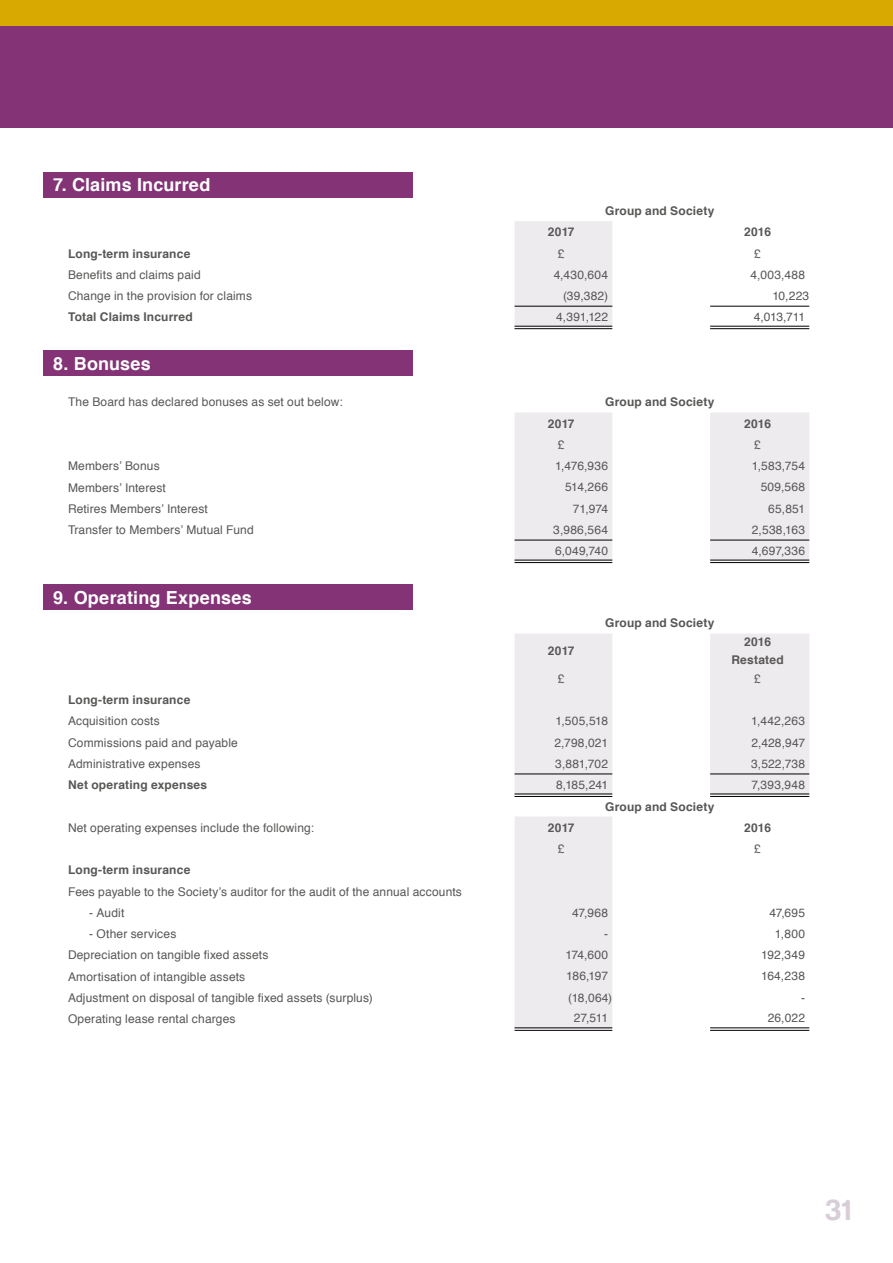
<style>
.page{position:relative;width:893px;height:1263px;background:#fff}
.page>*{position:absolute;margin:0;border:0;box-sizing:border-box;transform-origin:0 0}
.t1{font:30px "Harabara";color:#d7ced7}
.t2{font:700 18px "Helvetica";letter-spacing:.01em;color:#fff}
.t3{font:12px "Helvetica";letter-spacing:.015em;color:#575756}
.t4{font:700 12px/18px "Helvetica";letter-spacing:.015em;color:#575756;text-align:center}
</style>
<div class="page">
<div style="left:0;top:26px;width:893px;height:102px;background:#833376"></div>
<div style="left:0;top:0;width:893px;height:26px;background:#d8a900"></div>
<div style="left:514px;top:221px;width:98px;height:105px;background:#eeebef"></div>
<svg style="left:514px;top:412px;width:295px;height:617px;fill:#eeebef"></svg>
<svg style="left:710px;top:816px;width:99px;height:214px"></svg>
<hr style="left:514px;top:326px;width:98px;height:1px;background:#000">
<hr style="left:514px;top:328px;width:98px;height:1px;background:#000">
<hr style="left:710px;top:326px;width:99px;height:1px;background:#000">
<hr style="left:710px;top:328px;width:99px;height:1px;background:#000">
<hr style="left:514px;top:560px;width:98px;height:1px;background:#000">
<hr style="left:514px;top:562px;width:98px;height:1px;background:#000">
<hr style="left:710px;top:560px;width:99px;height:1px;background:#000">
<hr style="left:710px;top:562px;width:99px;height:1px;background:#000">
<hr style="left:514px;top:794px;width:98px;height:1px;background:#000">
<hr style="left:514px;top:796px;width:98px;height:1px;background:#000">
<hr style="left:710px;top:794px;width:99px;height:1px;background:#000">
<hr style="left:710px;top:796px;width:99px;height:1px;background:#000">
<hr style="left:710px;top:1027px;width:99px;height:1px;background:#000">
<hr style="left:710px;top:1030px;width:99px;height:1px;background:#000">
<hr style="left:514px;top:540px;width:98px;height:1px;background:#000">
<hr style="left:710px;top:540px;width:99px;height:1px;background:#000">
<hr style="left:514px;top:773px;width:98px;height:1px;background:#000">
<hr style="left:710px;top:773px;width:99px;height:1px;background:#000">
<hr style="left:514px;top:306px;width:98px;height:1px;background:#000">
<hr style="left:710px;top:306px;width:99px;height:1px;background:#000">
<hr style="left:514px;top:1027px;width:98px;height:1px;background:#000">
<hr style="left:514px;top:1030px;width:98px;height:1px;background:#000">
<div style="left:43px;top:172px;width:369px;height:26px;background:#833376"></div>
<div style="left:43px;top:351px;width:369px;height:25px;background:#833376"></div>
<div style="left:43px;top:584px;width:369px;height:26px;background:#833376"></div>
<h2 class="t2" style="left:53px;top:170px;width:159px">7. Claims Incurred</h2>
<p class="t4" style="left:605px;top:202px;width:111px">Group and Society</p>
<p class="t4" style="left:548px;top:223px;width:28px">2017</p>
<p class="t4" style="left:744px;top:223px;width:28px">2016</p>
<p class="t4" style="left:68px;top:244px;width:124px">Long-term insurance</p>
<p class="t3" style="left:558px;top:244px;width:8px">£</p>
<p class="t3" style="left:754px;top:244px;width:8px">£</p>
<p class="t3" style="left:68px;top:265px;width:134px">Benefits and claims paid</p>
<p class="t3" style="left:554px;top:265px;width:56px">4,430,604</p>
<p class="t3" style="left:750px;top:265px;width:56px">4,003,488</p>
<p class="t3" style="left:68px;top:287px;width:186px">Change in the provision for claims</p>
<p class="t3" style="left:563px;top:286px;width:46px">(39,382)</p>
<p class="t3" style="left:772px;top:286px;width:38px">10,223</p>
<p class="t4" style="left:68px;top:308px;width:126px">Total Claims Incurred</p>
<p class="t3" style="left:556px;top:307px;width:53px">4,391,122</p>
<p class="t3" style="left:754px;top:307px;width:53px">4,013,711</p>
<h2 class="t2" style="left:53px;top:349px;width:99px">8. Bonuses</h2>
<p class="t3" style="left:68px;top:393px;width:276px">The Board has declared bonuses as set out below:</p>
<p class="t4" style="left:605px;top:393px;width:111px">Group and Society</p>
<p class="t4" style="left:548px;top:415px;width:28px">2017</p>
<p class="t4" style="left:744px;top:415px;width:28px">2016</p>
<p class="t3" style="left:558px;top:435px;width:8px">£</p>
<p class="t3" style="left:754px;top:435px;width:8px">£</p>
<p class="t3" style="left:68px;top:457px;width:93px">Members’ Bonus</p>
<p class="t3" style="left:555px;top:457px;width:54px">1,476,936</p>
<p class="t3" style="left:752px;top:457px;width:55px">1,583,754</p>
<p class="t3" style="left:68px;top:478px;width:99px">Members’ Interest</p>
<p class="t3" style="left:565px;top:478px;width:44px">514,266</p>
<p class="t3" style="left:761px;top:478px;width:46px">509,568</p>
<p class="t3" style="left:68px;top:499px;width:141px">Retires Members’ Interest</p>
<p class="t3" style="left:573px;top:499px;width:37px">71,974</p>
<p class="t3" style="left:768px;top:499px;width:38px">65,851</p>
<p class="t3" style="left:68px;top:521px;width:187px">Transfer to Members’ Mutual Fund</p>
<p class="t3" style="left:553px;top:520px;width:56px">3,986,564</p>
<p class="t3" style="left:752px;top:520px;width:55px">2,538,163</p>
<p class="t3" style="left:555px;top:541px;width:54px">6,049,740</p>
<p class="t3" style="left:752px;top:541px;width:55px">4,697,336</p>
<h2 class="t2" style="left:53px;top:583px;width:200px">9. Operating Expenses</h2>
<p class="t4" style="left:605px;top:614px;width:111px">Group and Society</p>
<p class="t4" style="left:548px;top:642px;width:28px">2017</p>
<p class="t4" style="left:731px;top:633px;width:54px">2016<br>Restated</p>
<p class="t3" style="left:558px;top:669px;width:8px">£</p>
<p class="t3" style="left:754px;top:669px;width:8px">£</p>
<p class="t4" style="left:68px;top:691px;width:124px">Long-term insurance</p>
<p class="t3" style="left:68px;top:712px;width:93px">Acquisition costs</p>
<p class="t3" style="left:555px;top:712px;width:54px">1,505,518</p>
<p class="t3" style="left:751px;top:712px;width:55px">1,442,263</p>
<p class="t3" style="left:68px;top:733px;width:171px">Commissions paid and payable</p>
<p class="t3" style="left:554px;top:733px;width:55px">2,798,021</p>
<p class="t3" style="left:751px;top:733px;width:55px">2,428,947</p>
<p class="t3" style="left:68px;top:754px;width:134px">Administrative expenses</p>
<p class="t3" style="left:555px;top:754px;width:54px">3,881,702</p>
<p class="t3" style="left:751px;top:754px;width:55px">3,522,738</p>
<p class="t4" style="left:68px;top:776px;width:141px">Net operating expenses</p>
<p class="t3" style="left:556px;top:775px;width:53px">8,185,241</p>
<p class="t3" style="left:751px;top:775px;width:55px">7,393,948</p>
<p class="t4" style="left:605px;top:798px;width:111px">Group and Society</p>
<p class="t3" style="left:68px;top:818px;width:247px">Net operating expenses include the following:</p>
<p class="t4" style="left:548px;top:818px;width:28px">2017</p>
<p class="t4" style="left:744px;top:818px;width:28px">2016</p>
<p class="t3" style="left:558px;top:839px;width:8px">£</p>
<p class="t3" style="left:754px;top:839px;width:8px">£</p>
<p class="t4" style="left:68px;top:861px;width:124px">Long-term insurance</p>
<p class="t3" style="left:68px;top:882px;width:395px">Fees payable to the Society’s auditor for the audit of the annual accounts</p>
<p class="t3" style="left:89px;top:903px;width:37px">- Audit</p>
<p class="t3" style="left:572px;top:903px;width:37px">47,968</p>
<p class="t3" style="left:769px;top:903px;width:37px">47,695</p>
<p class="t3" style="left:89px;top:924px;width:89px">- Other services</p>
<p class="t3" style="left:604px;top:924px;width:5px">-</p>
<p class="t3" style="left:775px;top:924px;width:32px">1,800</p>
<p class="t3" style="left:68px;top:946px;width:202px">Depreciation on tangible fixed assets</p>
<p class="t3" style="left:566px;top:946px;width:44px">174,600</p>
<p class="t3" style="left:761px;top:946px;width:45px">192,349</p>
<p class="t3" style="left:68px;top:967px;width:179px">Amortisation of intangible assets</p>
<p class="t3" style="left:566px;top:967px;width:43px">186,197</p>
<p class="t3" style="left:761px;top:967px;width:45px">164,238</p>
<p class="t3" style="left:68px;top:988px;width:306px">Adjustment on disposal of tangible fixed assets (surplus)</p>
<p class="t3" style="left:568px;top:988px;width:46px">(18,064)</p>
<p class="t3" style="left:801px;top:988px;width:5px">-</p>
<p class="t3" style="left:68px;top:1009px;width:169px">Operating lease rental charges</p>
<p class="t3" style="left:574px;top:1009px;width:36px">27,511</p>
<p class="t3" style="left:768px;top:1009px;width:39px">26,022</p>
<h1 class="t1" style="left:826px;top:1195px;width:26px">31</h1>
</div>
